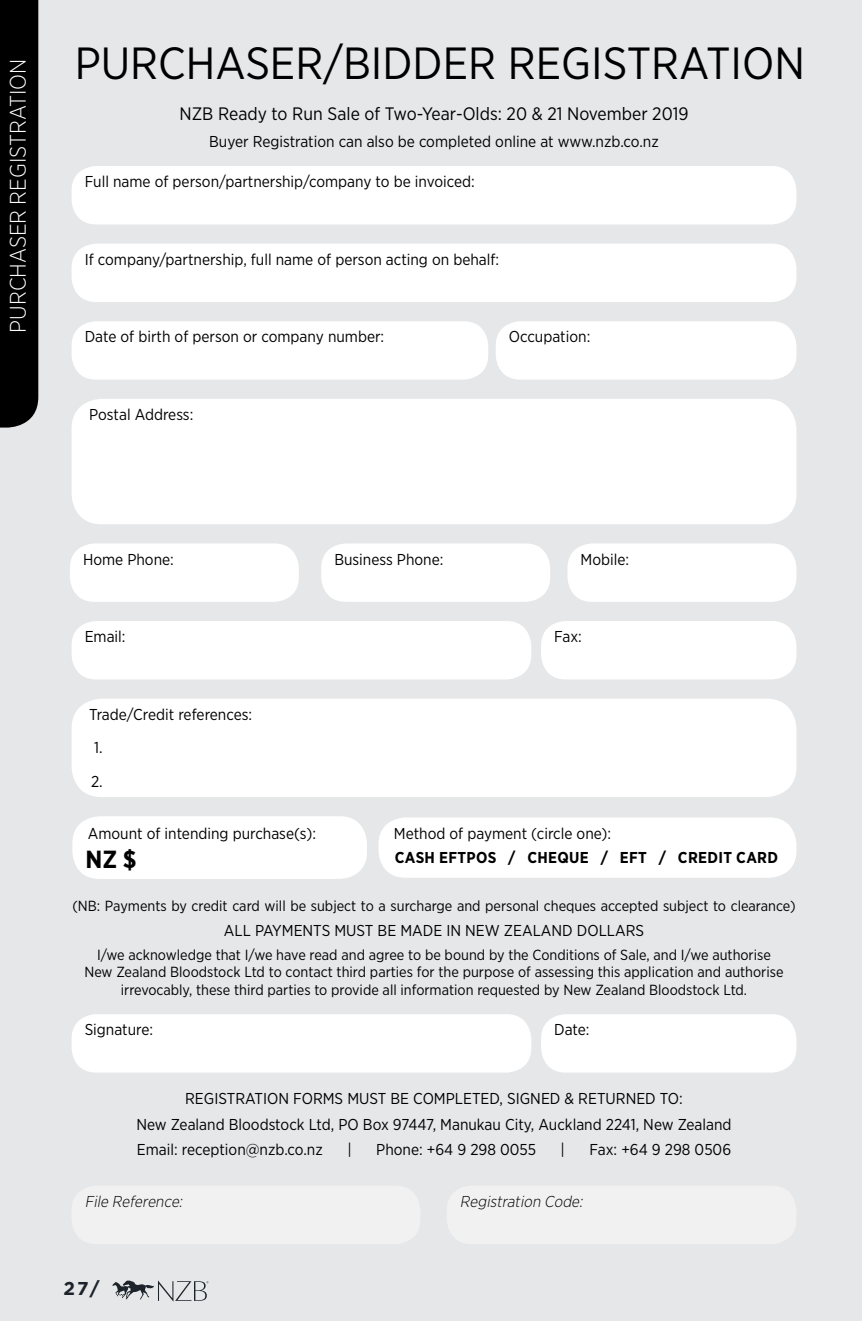
<style>
.page{position:relative;width:862px;height:1321px;background:#fff}
.page>*{position:absolute;margin:0;border:0;box-sizing:border-box;transform-origin:0 0}
.t1{font:45px "Gotham Narrow";color:#000}
.t2{font:700 24.75px "Gotham Narrow";color:#000}
.t3{font:300 22.5px "Gotham Narrow";color:#fff}
.t4{font:700 18.68px "Gotham";color:#1c232b}
.t5{font:18px "Gotham Narrow";color:#000}
.t6{font:15.75px/33.3px "Gotham Narrow";color:#000}
.t7{font:700 15.75px "Gotham Narrow";letter-spacing:.02em;color:#000}
.t8{font:italic 300 15.75px "Gotham Narrow";color:#000}
.t9{font:14.62px/17.6px "Gotham Narrow";color:#000;text-align:center}
</style>
<div class="page">
<div style="left:0;top:0;width:861px;height:1320px;background:#e6e7e8"></div>
<div style="left:71px;top:166px;width:725px;height:58px;background:#fff;border-radius:25px"></div>
<div style="left:71px;top:243px;width:725px;height:59px;background:#fff;border-radius:25px"></div>
<div style="left:71px;top:321px;width:417px;height:58px;background:#fff;border-radius:25px"></div>
<div style="left:495px;top:321px;width:301px;height:58px;background:#fff;border-radius:25px"></div>
<div style="left:71px;top:399px;width:725px;height:125px;background:#fff;border-radius:30px"></div>
<div style="left:70px;top:543px;width:229px;height:59px;background:#fff;border-radius:25px"></div>
<div style="left:321px;top:543px;width:229px;height:59px;background:#fff;border-radius:25px"></div>
<div style="left:567px;top:543px;width:229px;height:59px;background:#fff;border-radius:25px"></div>
<div style="left:71px;top:621px;width:460px;height:58px;background:#fff;border-radius:25px"></div>
<div style="left:540px;top:621px;width:256px;height:58px;background:#fff;border-radius:25px"></div>
<div style="left:71px;top:698px;width:725px;height:99px;background:#fff;border-radius:30px"></div>
<div style="left:72px;top:816px;width:295px;height:62px;background:#fff;border-radius:27px"></div>
<div style="left:378px;top:817px;width:418px;height:60px;background:#fff;border-radius:27px"></div>
<div style="left:71px;top:1014px;width:460px;height:58px;background:#fff;border-radius:25px"></div>
<div style="left:540px;top:1014px;width:256px;height:58px;background:#fff;border-radius:25px"></div>
<div style="left:71px;top:1185px;width:349px;height:58px;background:#f1f1f2;border-radius:25px"></div>
<div style="left:446px;top:1185px;width:350px;height:58px;background:#f1f1f2;border-radius:25px"></div>
<div style="left:0;top:0;width:38px;height:427px;background:#000"></div>
<svg style="left:112px;top:1279px;width:96px;height:22px;background:#b6b9bb"></svg>
<h3 class="t3" style="left:4px;top:332px;width:275px;rotate:-90deg">PURCHASER REGISTRATION</h3>
<h1 class="t1" style="left:75px;top:35px;width:731px">PURCHASER/BIDDER REGISTRATION</h1>
<p class="t5" style="left:179px;top:103px;width:510px">NZB Ready to Run Sale of Two-Year-Olds: 20 &amp; 21 November 2019</p>
<p class="t6" style="left:209px;top:124px;width:451px">Buyer Registration can also be completed online at www.nzb.co.nz</p>
<p class="t6" style="left:85px;top:165px;width:391px">Full name of person/partnership/company to be invoiced:</p>
<p class="t6" style="left:85px;top:242px;width:416px">If company/partnership, full name of person acting on behalf:</p>
<p class="t6" style="left:85px;top:320px;width:301px">Date of birth of person or company number:</p>
<p class="t6" style="left:508px;top:320px;width:83px">Occupation:</p>
<p class="t6" style="left:89px;top:397px;width:106px">Postal Address:</p>
<p class="t6" style="left:83px;top:542px;width:92px">Home Phone:</p>
<p class="t6" style="left:334px;top:542px;width:111px">Business Phone:</p>
<p class="t6" style="left:580px;top:542px;width:50px">Mobile:</p>
<p class="t6" style="left:85px;top:619px;width:42px">Email:</p>
<p class="t6" style="left:554px;top:619px;width:29px">Fax:</p>
<p class="t6" style="left:89px;top:697px;width:164px">Trade/Credit references:<br>1.<br>2.</p>
<p class="t6" style="left:393px;top:816px;width:219px">Method of payment (circle one):</p>
<p class="t7" style="left:394px;top:847px;width:384px">CASH EFTPOS / CHEQUE / EFT / CREDIT CARD</p>
<p class="t9" style="left:72px;top:896px;width:724px">(NB: Payments by credit card will be subject to a surcharge and personal cheques accepted subject to clearance)</p>
<p class="t6" style="left:224px;top:913px;width:421px">ALL PAYMENTS MUST BE MADE IN NEW ZEALAND DOLLARS</p>
<p class="t9" style="left:84px;top:945px;width:700px">I/we acknowledge that I/we have read and agree to be bound by the Conditions of Sale, and I/we authorise<br>New Zealand Bloodstock Ltd to contact third parties for the purpose of assessing this application and authorise irrevocably, these third parties to provide all information requested by New Zealand Bloodstock Ltd.</p>
<p class="t6" style="left:85px;top:1012px;width:70px">Signature:</p>
<p class="t6" style="left:554px;top:1012px;width:37px">Date:</p>
<p class="t6" style="left:88px;top:816px;width:229px">Amount of intending purchase(s):</p>
<h2 class="t2" style="left:85px;top:843px;width:53px">NZ $</h2>
<p class="t6" style="left:136px;top:1085px;width:596px;line-height:25.2px;text-indent:49px">REGISTRATION FORMS MUST BE COMPLETED, SIGNED &amp; RETURNED TO:<br>New Zealand Bloodstock Ltd, PO Box 97447, Manukau City, Auckland 2241, New Zealand<br>Email: reception@nzb.co.nz</p>
<p class="t6" style="left:347px;top:1132px;width:6px">|</p>
<p class="t6" style="left:376px;top:1132px;width:161px">Phone: +64 9 298 0055</p>
<p class="t6" style="left:560px;top:1132px;width:6px">|</p>
<p class="t6" style="left:589px;top:1132px;width:143px">Fax: +64 9 298 0506</p>
<p class="t8" style="left:85px;top:1191px;width:102px">File Reference:</p>
<p class="t8" style="left:459px;top:1191px;width:127px">Registration Code:</p>
<p class="t4" style="left:63px;top:1276px;width:38px">27/</p>
</div>
